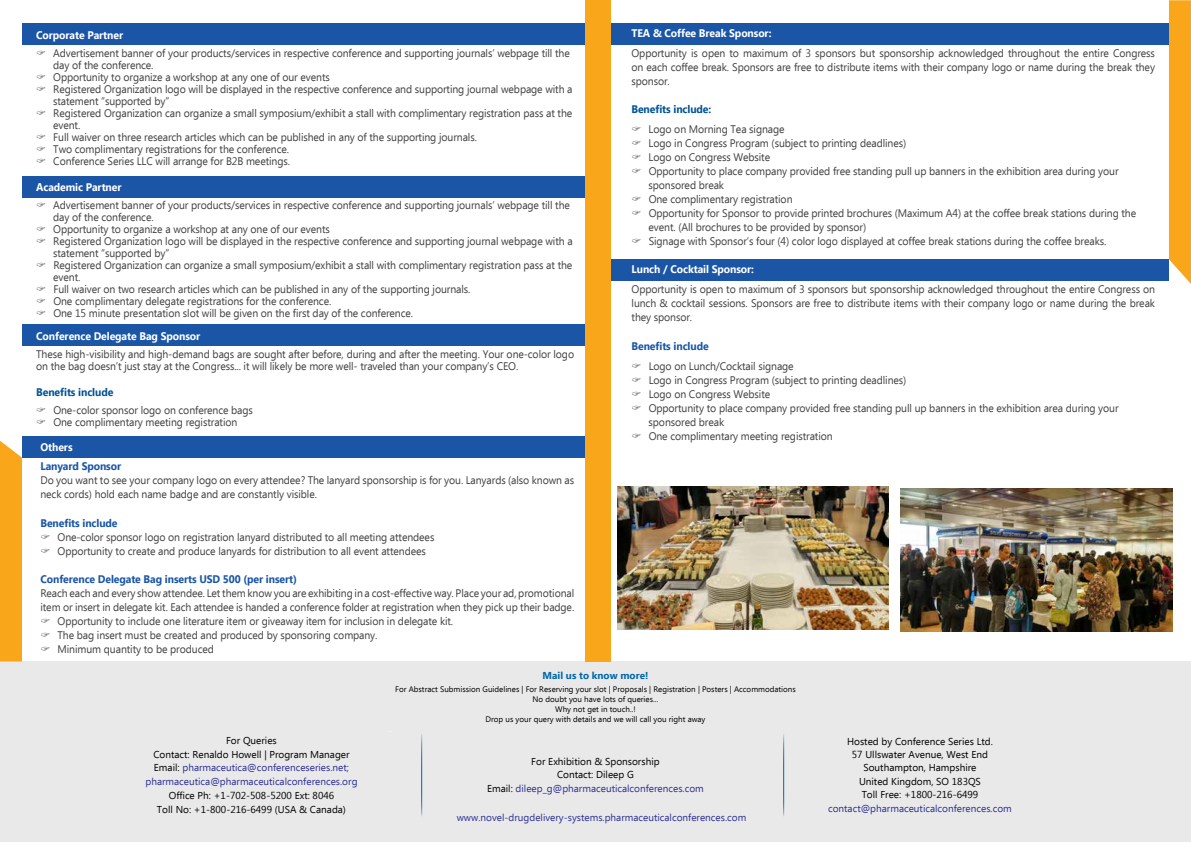
<style>
.page{position:relative;width:1191px;height:842px;background:#fff}
.page>*{position:absolute;margin:0;border:0;box-sizing:border-box;transform-origin:0 0}
.t1{font:11px/12px "Ebrima";letter-spacing:-.01em;color:#414042;scale:.95 1}
.t2{font:700 11px "Ebrima";letter-spacing:-.01em;color:#fff;scale:.95 1}
.t3{font:700 11px "Ebrima";letter-spacing:-.01em;color:#1a55a6;scale:.95 1}
.t4{font:700 11px "Ebrima";letter-spacing:-.01em;color:#005496;scale:.95 1}
.t5{font:10px/13.3px "Ebrima";color:#000;text-align:center}
.t6{font:10px/13.9px "Ebrima";color:#2e3092;text-align:center}
.t7{font:700 10px "Ebrima";color:#0066a6}
.t8{font:8px/10px "Ebrima";color:#000;text-align:center}
.s1{color:#2e3092}
.s2{color:#000}
</style>
<div class="page">
<div style="left:0;top:661px;width:1191px;height:181px;background:#e9e9ea"></div>
<div style="left:606px;top:259px;width:563px;height:21px;background:#1a55a6"></div>
<div style="left:22px;top:436px;width:563px;height:21px;background:#1a55a6"></div>
<div style="left:606px;top:24px;width:563px;height:21px;background:#1a55a6"></div>
<div style="left:22px;top:24px;width:564px;height:21px;background:#1a55a6"></div>
<div style="left:22px;top:176px;width:564px;height:21px;background:#1a55a6"></div>
<div style="left:22px;top:325px;width:564px;height:21px;background:#1a55a6"></div>
<div style="left:1169px;top:0;width:22px;height:284px;background:#faa61a"></div>
<div style="left:585px;top:0;width:25px;height:661px;background:#faa61a"></div>
<hr style="left:421px;top:733px;width:1px;height:84px;background:#0066a6">
<hr style="left:783px;top:733px;width:1px;height:84px;background:#0066a6">
<img style="left:617px;top:487px;width:271px;height:142px">
<img style="left:901px;top:489px;width:271px;height:143px">
<div style="left:0;top:441px;width:22px;height:220px;background:#faa61a"></div>
<p class="t2" style="left:631px;top:25px;width:149px">TEA &amp; Coffee Break Sponsor:</p>
<p class="t1" style="left:631px;top:47px;width:552px;line-height:14px;text-align:justify">Opportunity is open to maximum of 3 sponsors but sponsorship acknowledged throughout the entire Congress on each coffee break. Sponsors are free to distribute items with their company logo or name during the break they sponsor.</p>
<p class="t4" style="left:631px;top:101px;width:86px">Benefits include:</p>
<p class="t1" style="left:648px;top:123px;width:515px;line-height:14px">Logo on Morning Tea signage<br>Logo in Congress Program (subject to printing deadlines)<br>Logo on Congress Website<br>Opportunity to place company provided free standing pull up banners in the exhibition area during your sponsored break<br>One complimentary registration<br>Opportunity for Sponsor to provide printed brochures (Maximum A4) at the coffee break stations during the event. (All brochures to be provided by sponsor)<br>Signage with Sponsor’s four (4) color logo displayed at coffee break stations during the coffee breaks.</p>
<p class="t2" style="left:631px;top:261px;width:130px">Lunch / Cocktail Sponsor:</p>
<p class="t1" style="left:631px;top:283px;width:552px;line-height:14px;text-align:justify">Opportunity is open to maximum of 3 sponsors but sponsorship acknowledged throughout the entire Congress on lunch &amp; cocktail sessions. Sponsors are free to distribute items with their company logo or name during the break they sponsor.</p>
<p class="t3" style="left:631px;top:337px;width:83px">Benefits include</p>
<p class="t1" style="left:648px;top:359px;width:496px;line-height:14px">Logo on Lunch/Cocktail signage<br>Logo in Congress Program (subject to printing deadlines)<br>Logo on Congress Website<br>Opportunity to place company provided free standing pull up banners in the exhibition area during your sponsored break<br>One complimentary meeting registration</p>
<p class="t2" style="left:36px;top:27px;width:93px">Corporate Partner</p>
<p class="t1" style="left:53px;top:48px;width:548px">Advertisement banner of your products/services in respective conference and supporting journals’ webpage till the day of the conference.<br>Opportunity to organize a workshop at any one of our events<br>Registered Organization logo will be displayed in the respective conference and supporting journal webpage with a statement “supported by”<br>Registered Organization can organize a small symposium/exhibit a stall with complimentary registration pass at the event.<br>Full waiver on three research articles which can be published in any of the supporting journals.<br>Two complimentary registrations for the conference.<br>Conference Series LLC will arrange for B2B meetings.</p>
<p class="t2" style="left:36px;top:179px;width:91px">Academic Partner</p>
<p class="t1" style="left:53px;top:200px;width:548px">Advertisement banner of your products/services in respective conference and supporting journals’ webpage till the day of the conference.<br>Opportunity to organize a workshop at any one of our events<br>Registered Organization logo will be displayed in the respective conference and supporting journal webpage with a statement “supported by”<br>Registered Organization can organize a small symposium/exhibit a stall with complimentary registration pass at the event.<br>Full waiver on two research articles which can be published in any of the supporting journals.<br>One complimentary delegate registrations for the conference.<br>One 15 minute presentation slot will be given on the first day of the conference.</p>
<p class="t2" style="left:36px;top:327px;width:174px">Conference Delegate Bag Sponsor</p>
<p class="t1" style="left:36px;top:348px;width:568px">These high-visibility and high-demand bags are sought after before, during and after the meeting. Your one-color logo on the bag doesn’t just stay at the Congress... it will likely be more well- traveled than your company’s CEO.</p>
<p class="t4" style="left:36px;top:384px;width:83px">Benefits include</p>
<p class="t1" style="left:53px;top:404px;width:212px">One-color sponsor logo on conference bags<br>One complimentary meeting registration</p>
<p class="t2" style="left:40px;top:439px;width:35px">Others</p>
<p class="t3" style="left:40px;top:458px;width:87px">Lanyard Sponsor</p>
<p class="t1" style="left:40px;top:474px;width:563px;line-height:14px">Do you want to see your company logo on every attendee? The lanyard sponsorship is for you. Lanyards (also known as neck cords) hold each name badge and are constantly visible.</p>
<p class="t3" style="left:40px;top:514px;width:83px">Benefits include</p>
<p class="t1" style="left:58px;top:530px;width:398px;line-height:14px">One-color sponsor logo on registration lanyard distributed to all meeting attendees<br>Opportunity to create and produce lanyards for distribution to all event attendees</p>
<p class="t3" style="left:40px;top:571px;width:271px">Conference Delegate Bag inserts USD 500 (per insert)</p>
<p class="t1" style="left:40px;top:588px;width:563px">Reach each and every show attendee. Let them know you are exhibiting in a cost-effective way. Place your ad, promotional</p>
<p class="t1" style="left:40px;top:602px;width:563px">item or insert in delegate kit. Each attendee is handed a conference folder at registration when they pick up their badge.</p>
<p class="t1" style="left:58px;top:616px;width:418px">Opportunity to include one literature item or giveaway item for inclusion in delegate kit.</p>
<p class="t1" style="left:58px;top:630px;width:338px">The bag insert must be created and produced by sponsoring company.</p>
<p class="t1" style="left:58px;top:644px;width:166px">Minimum quantity to be produced</p>
<p class="t7" style="left:542px;top:668px;width:107px">Mail us to know more!</p>
<p class="t8" style="left:395px;top:685px;width:402px">For Abstract Submission Guidelines | For Reserving your slot | Proposals | Registration | Posters | Accommodations No doubt you have lots of queries...<br>Why not get in touch..!<br>Drop us your query with details and we will call you right away</p>
<p class="t5" style="left:487px;top:755px;width:218px;line-height:13.7px">For Exhibition &amp; Sponsorship<br>Contact: Dileep G<br>Email: <span class="s1">dileep_g@pharmaceuticalconferences.com</span></p>
<p class="t6" style="left:457px;top:811px;width:291px">www.novel-drugdelivery-systems.pharmaceuticalconferences.com</p>
<p class="t6" style="left:145px;top:734px;width:214px"><span class="s2">For Queries<br>Contact: Renaldo Howell | Program Manager Email:</span> pharmaceutica@conferenceseries.net; pharmaceutica@pharmaceuticalconferences.org</p>
<p class="t5" style="left:157px;top:789px;width:190px;line-height:13.9px">Office Ph: +1-702-508-5200 Ext: 8046<br>Toll No: +1-800-216-6499 (USA &amp; Canada)</p>
<p class="t5" style="left:847px;top:735px;width:147px">Hosted by Conference Series Ltd.<br>57 Ullswater Avenue, West End<br>Southampton, Hampshire<br>United Kingdom, SO 183QS<br>Toll Free: +1800-216-6499</p>
<p class="t6" style="left:828px;top:802px;width:185px">contact@pharmaceuticalconferences.com</p>
</div>
